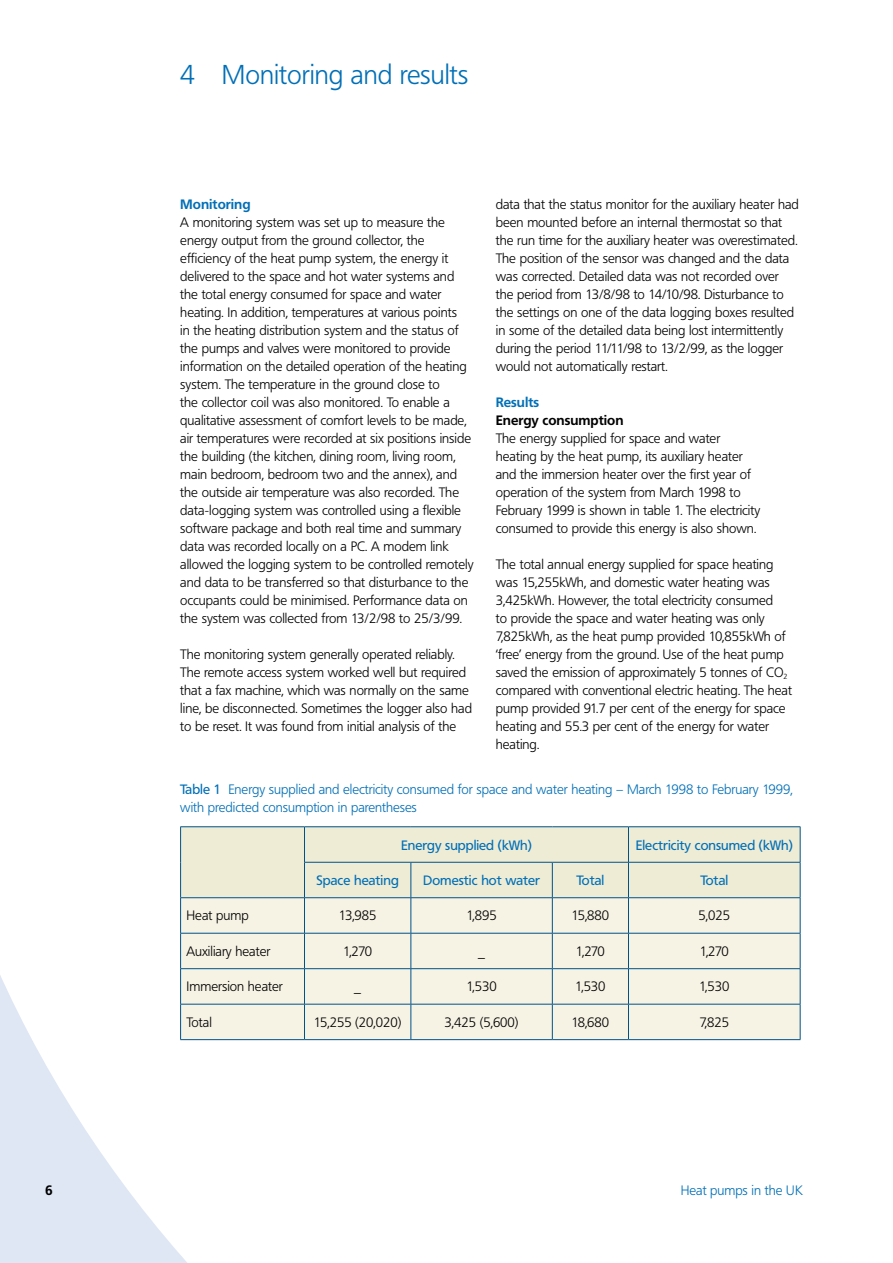
<style>
.page{position:relative;width:893px;height:1263px;background:#fff}
.page>*{position:absolute;margin:0;border:0;box-sizing:border-box;transform-origin:0 0}
.t1{font:300 27px "Frutiger BQ";color:#006fb7}
.t2{font:300 13.5px/18px "Frutiger BQ";color:#000}
.t3{font:300 13.5px/18px "Frutiger BQ";color:#006fb7}
.t4{font:13.5px "Frutiger BQ";color:#006fb7}
.t5{font:700 13.5px "Frutiger BQ";color:#006fb7}
.t6{font:700 13.5px "Frutiger BQ";color:#000}
.s1{font-weight:400}
</style>
<div class="page">
<svg style="left:0;top:975px;width:199px;height:288px"></svg>
<div style="left:181px;top:827px;width:619px;height:70px;background:#efecd5"></div>
<div style="left:181px;top:898px;width:619px;height:141px;background:#f6f3e5"></div>
<hr style="left:180px;top:826px;width:124px;height:1px;background:#005187">
<hr style="left:180px;top:827px;width:1px;height:35px;background:#005187">
<hr style="left:304px;top:826px;width:107px;height:1px;background:#005187">
<hr style="left:304px;top:827px;width:1px;height:35px;background:#005187">
<hr style="left:411px;top:826px;width:141px;height:1px;background:#005187">
<hr style="left:552px;top:826px;width:76px;height:1px;background:#005187">
<hr style="left:628px;top:826px;width:172px;height:1px;background:#005187">
<hr style="left:628px;top:827px;width:1px;height:35px;background:#005187">
<hr style="left:800px;top:827px;width:1px;height:35px;background:#005187">
<hr style="left:180px;top:862px;width:1px;height:35px;background:#005187">
<hr style="left:304px;top:862px;width:107px;height:1px;background:#005187">
<hr style="left:304px;top:862px;width:1px;height:35px;background:#005187">
<hr style="left:411px;top:862px;width:141px;height:1px;background:#005187">
<hr style="left:411px;top:862px;width:1px;height:35px;background:#005187">
<hr style="left:552px;top:862px;width:76px;height:1px;background:#005187">
<hr style="left:552px;top:862px;width:1px;height:35px;background:#005187">
<hr style="left:628px;top:862px;width:172px;height:1px;background:#005187">
<hr style="left:628px;top:862px;width:1px;height:35px;background:#005187">
<hr style="left:800px;top:862px;width:1px;height:35px;background:#005187">
<hr style="left:180px;top:897px;width:124px;height:1px;background:#005187">
<hr style="left:180px;top:898px;width:1px;height:35px;background:#005187">
<hr style="left:304px;top:897px;width:107px;height:1px;background:#005187">
<hr style="left:304px;top:898px;width:1px;height:35px;background:#005187">
<hr style="left:411px;top:897px;width:141px;height:1px;background:#005187">
<hr style="left:411px;top:898px;width:1px;height:35px;background:#005187">
<hr style="left:552px;top:897px;width:76px;height:1px;background:#005187">
<hr style="left:552px;top:898px;width:1px;height:35px;background:#005187">
<hr style="left:628px;top:897px;width:172px;height:1px;background:#005187">
<hr style="left:628px;top:898px;width:1px;height:35px;background:#005187">
<hr style="left:800px;top:898px;width:1px;height:35px;background:#005187">
<hr style="left:180px;top:933px;width:124px;height:1px;background:#005187">
<hr style="left:180px;top:933px;width:1px;height:35px;background:#005187">
<hr style="left:304px;top:933px;width:107px;height:1px;background:#005187">
<hr style="left:304px;top:933px;width:1px;height:35px;background:#005187">
<hr style="left:411px;top:933px;width:141px;height:1px;background:#005187">
<hr style="left:411px;top:933px;width:1px;height:35px;background:#005187">
<hr style="left:552px;top:933px;width:76px;height:1px;background:#005187">
<hr style="left:552px;top:933px;width:1px;height:35px;background:#005187">
<hr style="left:628px;top:933px;width:172px;height:1px;background:#005187">
<hr style="left:628px;top:933px;width:1px;height:35px;background:#005187">
<hr style="left:800px;top:933px;width:1px;height:35px;background:#005187">
<hr style="left:180px;top:968px;width:124px;height:1px;background:#005187">
<hr style="left:180px;top:969px;width:1px;height:35px;background:#005187">
<hr style="left:304px;top:968px;width:107px;height:1px;background:#005187">
<hr style="left:304px;top:969px;width:1px;height:35px;background:#005187">
<hr style="left:411px;top:968px;width:141px;height:1px;background:#005187">
<hr style="left:411px;top:969px;width:1px;height:35px;background:#005187">
<hr style="left:552px;top:968px;width:76px;height:1px;background:#005187">
<hr style="left:552px;top:969px;width:1px;height:35px;background:#005187">
<hr style="left:628px;top:968px;width:172px;height:1px;background:#005187">
<hr style="left:628px;top:969px;width:1px;height:35px;background:#005187">
<hr style="left:800px;top:969px;width:1px;height:35px;background:#005187">
<hr style="left:180px;top:1004px;width:124px;height:1px;background:#005187">
<hr style="left:180px;top:1004px;width:1px;height:35px;background:#005187">
<hr style="left:304px;top:1004px;width:107px;height:1px;background:#005187">
<hr style="left:304px;top:1004px;width:1px;height:35px;background:#005187">
<hr style="left:411px;top:1004px;width:141px;height:1px;background:#005187">
<hr style="left:411px;top:1004px;width:1px;height:35px;background:#005187">
<hr style="left:552px;top:1004px;width:76px;height:1px;background:#005187">
<hr style="left:552px;top:1004px;width:1px;height:35px;background:#005187">
<hr style="left:628px;top:1004px;width:172px;height:1px;background:#005187">
<hr style="left:628px;top:1004px;width:1px;height:35px;background:#005187">
<hr style="left:800px;top:1004px;width:1px;height:35px;background:#005187">
<hr style="left:180px;top:1039px;width:124px;height:1px;background:#005187">
<hr style="left:304px;top:1039px;width:107px;height:1px;background:#005187">
<hr style="left:411px;top:1039px;width:141px;height:1px;background:#005187">
<hr style="left:552px;top:1039px;width:76px;height:1px;background:#005187">
<hr style="left:628px;top:1039px;width:172px;height:1px;background:#005187">
<h1 class="t1" style="left:180px;top:58px;width:290px">4 Monitoring and results</h1>
<p class="t2" style="left:496px;top:195px;width:304px">data that the status monitor for the auxiliary heater had been mounted before an internal thermostat so that the run time for the auxiliary heater was overestimated.<br>The position of the sensor was changed and the data was corrected. Detailed data was not recorded over the period from 13/8/98 to 14/10/98. Disturbance to the settings on one of the data logging boxes resulted in some of the detailed data being lost intermittently during the period 11/11/98 to 13/2/99, as the logger would not automatically restart.</p>
<p class="t5" style="left:496px;top:394px;width:45px">Results</p>
<p class="t6" style="left:496px;top:412px;width:129px">Energy consumption</p>
<p class="t2" style="left:496px;top:429px;width:266px">The energy supplied for space and water heating by the heat pump, its auxiliary heater and the immersion heater over the first year of operation of the system from March 1998 to February 1999 is shown in table 1. The electricity consumed to provide this energy is also shown.</p>
<p class="t2" style="left:496px;top:555px;width:298px">The total annual energy supplied for space heating was 15,255kWh, and domestic water heating was 3,425kWh. However, the total electricity consumed<br>to provide the space and water heating was only 7,825kWh, as the heat pump provided 10,855kWh of ‘free’ energy from the ground. Use of the heat pump saved the emission of approximately 5 tonnes of CO<sub>2 </sub>compared with conventional electric heating. The heat pump provided 91.7 per cent of the energy for space heating and 55.3 per cent of the energy for water heating.</p>
<p class="t3" style="left:180px;top:780px;width:614px"><span class="s1">Table 1</span> Energy supplied and electricity consumed for space and water heating – March 1998 to February 1999, with predicted consumption in parentheses</p>
<p class="t4" style="left:401px;top:837px;width:132px">Energy supplied (kWh)</p>
<p class="t4" style="left:636px;top:837px;width:159px">Electricity consumed (kWh)</p>
<p class="t4" style="left:316px;top:872px;width:84px">Space heating</p>
<p class="t4" style="left:423px;top:872px;width:118px">Domestic hot water</p>
<p class="t4" style="left:576px;top:872px;width:29px">Total</p>
<p class="t4" style="left:700px;top:872px;width:29px">Total</p>
<p class="t2" style="left:187px;top:907px;width:64px">Heat pump</p>
<p class="t2" style="left:339px;top:907px;width:39px">13,985</p>
<p class="t2" style="left:466px;top:907px;width:32px">1,895</p>
<p class="t2" style="left:572px;top:907px;width:39px">15,880</p>
<p class="t2" style="left:699px;top:907px;width:33px">5,025</p>
<p class="t2" style="left:187px;top:942px;width:85px">Auxiliary heater</p>
<p class="t2" style="left:343px;top:942px;width:30px">1,270</p>
<p class="t2" style="left:478px;top:942px;width:8px">_</p>
<p class="t5" style="left:180px;top:196px;width:72px">Monitoring</p>
<p class="t2" style="left:180px;top:213px;width:295px">A monitoring system was set up to measure the energy output from the ground collector, the efficiency of the heat pump system, the energy it delivered to the space and hot water systems and the total energy consumed for space and water heating. In addition, temperatures at various points<br>in the heating distribution system and the status of the pumps and valves were monitored to provide information on the detailed operation of the heating system. The temperature in the ground close to<br>the collector coil was also monitored. To enable a qualitative assessment of comfort levels to be made, air temperatures were recorded at six positions inside the building (the kitchen, dining room, living room, main bedroom, bedroom two and the annex), and the outside air temperature was also recorded. The data-logging system was controlled using a flexible software package and both real time and summary data was recorded locally on a PC. A modem link allowed the logging system to be controlled remotely and data to be transferred so that disturbance to the occupants could be minimised. Performance data on the system was collected from 13/2/98 to 25/3/99.</p>
<p class="t2" style="left:180px;top:645px;width:293px">The monitoring system generally operated reliably.<br>The remote access system worked well but required that a fax machine, which was normally on the same line, be disconnected. Sometimes the logger also had to be reset. It was found from initial analysis of the</p>
<p class="t2" style="left:576px;top:942px;width:30px">1,270</p>
<p class="t2" style="left:700px;top:942px;width:30px">1,270</p>
<p class="t2" style="left:187px;top:978px;width:98px">Immersion heater</p>
<p class="t2" style="left:354px;top:978px;width:8px">_</p>
<p class="t2" style="left:466px;top:978px;width:32px">1,530</p>
<p class="t2" style="left:575px;top:978px;width:32px">1,530</p>
<p class="t2" style="left:699px;top:978px;width:32px">1,530</p>
<p class="t2" style="left:187px;top:1013px;width:27px">Total</p>
<p class="t2" style="left:314px;top:1013px;width:89px">15,255 (20,020)</p>
<p class="t2" style="left:445px;top:1013px;width:76px">3,425 (5,600)</p>
<p class="t2" style="left:572px;top:1013px;width:39px">18,680</p>
<p class="t2" style="left:699px;top:1013px;width:31px">7,825</p>
<p class="t3" style="left:681px;top:1182px;width:124px">Heat pumps in the UK</p>
</div>
